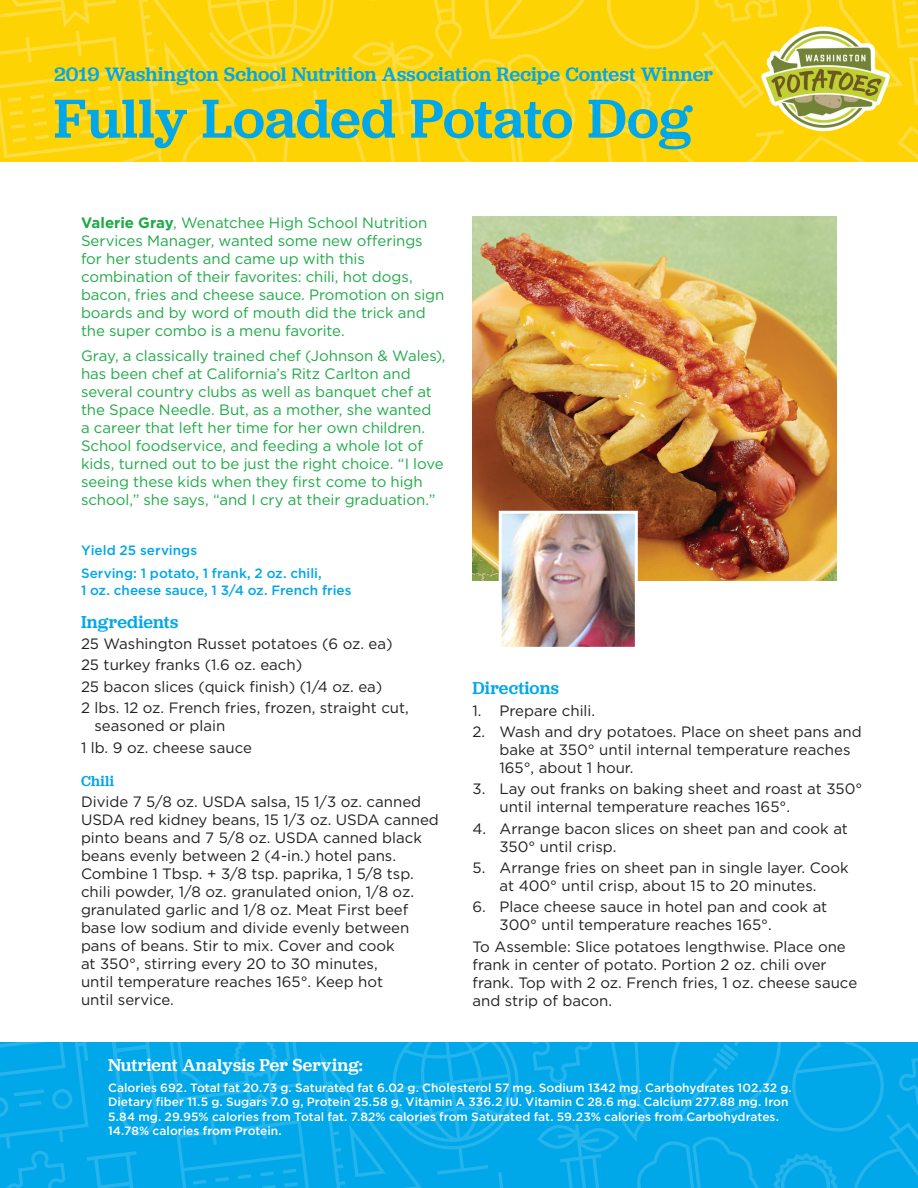
<style>
.page{position:relative;width:918px;height:1188px;background:#fff}
.page>*{position:absolute;margin:0;border:0;box-sizing:border-box;transform-origin:0 0}
.Headline_1{font:500 57px "Jubilat";color:#00a7e9}
.Page_Title{font:500 20.25px "Jubilat";letter-spacing:.005em;color:#00a7e9}
.Nutritional_Analysis{font:500 18px "Jubilat";letter-spacing:.01em;color:#fff}
.Subhead_2{font:500 18px "Jubilat";letter-spacing:.01em;color:#00a7e9}
.Ingredients{font:15px/18px "Gotham";color:#231f20}
.Intro_Copy_1{font:15px/18px "Gotham";letter-spacing:-.005em;color:#1faa48}
.Directions{font:15px/18px "Gotham";color:#231f20}
.Subhead_2-2{font:500 15px "Jubilat";letter-spacing:.015em;color:#00a7e9}
.Yield_Serving{font:500 13.5px/16.5px "Gotham";color:#00a7e9}
.Nutritional_Analysis-2{font:500 12px/14.4px "Gotham";color:#fff}
.s1{font-weight:700}
</style>
<div class="page">
<svg style="left:0;top:1043px;width:314px;height:145px;background:#05a8e9"></svg>
<svg style="left:320px;top:1043px;width:598px;height:145px;background:#05a8e9"></svg>
<svg style="left:0;top:0;width:918px;height:162px;background:#fed40c"></svg>
<img style="left:761px;top:27px;width:130px;height:105px">
<img style="left:472px;top:216px;width:365px;height:364px">
<img style="left:503px;top:515px;width:131px;height:131px">
<div style="left:499px;top:511px;width:139px;height:139px;border:3px solid #fff"></div>
<p class="Page_Title" style="left:54px;top:61px;width:661px">2019 Washington School Nutrition Association Recipe Contest Winner</p>
<p class="Headline_1" style="left:54px;top:81px;width:638px">Fully Loaded Potato Dog</p>
<p class="Intro_Copy_1" style="left:81px;top:213px;width:365px"><span class="s1">Valerie Gray</span>, Wenatchee High School Nutrition Services Manager, wanted some new offerings for her students and came up with this combination of their favorites: chili, hot dogs, bacon, fries and cheese sauce. Promotion on sign boards and by word of mouth did the trick and the super combo is a menu favorite.</p>
<p class="Intro_Copy_1" style="left:81px;top:346px;width:366px">Gray, a classically trained chef (Johnson &amp; Wales), has been chef at California’s Ritz Carlton and several country clubs as well as banquet chef at the Space Needle. But, as a mother, she wanted<br>a career that left her time for her own children.<br>School foodservice, and feeding a whole lot of kids, turned out to be just the right choice. “I love seeing these kids when they first come to high school,” she says, “and I cry at their graduation.”</p>
<p class="Yield_Serving" style="left:81px;top:542px;width:118px">Yield 25 servings</p>
<p class="Yield_Serving" style="left:81px;top:565px;width:272px">Serving: 1 potato, 1 frank, 2 oz. chili,<br>1 oz. cheese sauce, 1 3/4 oz. French fries</p>
<p class="Subhead_2" style="left:81px;top:610px;width:99px">Ingredients</p>
<p class="Ingredients" style="left:81px;top:634px;width:313px">25 Washington Russet potatoes (6 oz. ea)</p>
<p class="Ingredients" style="left:81px;top:656px;width:223px">25 turkey franks (1.6 oz. each)</p>
<p class="Ingredients" style="left:81px;top:677px;width:303px">25 bacon slices (quick finish) (1/4 oz. ea)</p>
<p class="Ingredients" style="left:94px;top:699px;width:316px;text-indent:-14px">2 lbs. 12 oz. French fries, frozen, straight cut, seasoned or plain</p>
<p class="Ingredients" style="left:81px;top:738px;width:172px">1 lb. 9 oz. cheese sauce</p>
<p class="Subhead_2-2" style="left:81px;top:771px;width:35px">Chili</p>
<p class="Ingredients" style="left:81px;top:792px;width:359px">Divide 7 5/8 oz. USDA salsa, 15 1/3 oz. canned USDA red kidney beans, 15 1/3 oz. USDA canned pinto beans and 7 5/8 oz. USDA canned black beans evenly between 2 (4-in.) hotel pans.<br>Combine 1 Tbsp. + 3/8 tsp. paprika, 1 5/8 tsp. chili powder, 1/8 oz. granulated onion, 1/8 oz. granulated garlic and 1/8 oz. Meat First beef base low sodium and divide evenly between pans of beans. Stir to mix. Cover and cook<br>at 350°, stirring every 20 to 30 minutes,<br>until temperature reaches 165°. Keep hot<br>until service.</p>
<p class="Subhead_2" style="left:472px;top:676px;width:88px">Directions</p>
<p class="Ingredients" style="left:472px;top:701px;width:124px">1. Prepare chili.</p>
<p class="Ingredients" style="left:500px;top:722px;width:364px;text-indent:-27px">2. Wash and dry potatoes. Place on sheet pans and bake at 350° until internal temperature reaches<br>165°, about 1 hour.</p>
<p class="Ingredients" style="left:500px;top:780px;width:364px;text-indent:-27px">3. Lay out franks on baking sheet and roast at 350° until internal temperature reaches 165°.</p>
<p class="Ingredients" style="left:500px;top:819px;width:350px;text-indent:-27px">4. Arrange bacon slices on sheet pan and cook at<br>350° until crisp.</p>
<p class="Ingredients" style="left:472px;top:858px;width:378px;text-align:center">5. Arrange fries on sheet pan in single layer. Cook at 400° until crisp, about 15 to 20 minutes.</p>
<p class="Ingredients" style="left:500px;top:898px;width:329px;text-indent:-27px">6. Place cheese sauce in hotel pan and cook at<br>300° until temperature reaches 165°.</p>
<p class="Directions" style="left:472px;top:937px;width:386px">To Assemble: Slice potatoes lengthwise. Place one frank in center of potato. Portion 2 oz. chili over frank. Top with 2 oz. French fries, 1 oz. cheese sauce and strip of bacon.</p>
<p class="Nutritional_Analysis" style="left:108px;top:1053px;width:256px">Nutrient Analysis Per Serving:</p>
<p class="Nutritional_Analysis-2" style="left:108px;top:1080px;width:685px">Calories 692. Total fat 20.73 g. Saturated fat 6.02 g. Cholesterol 57 mg. Sodium 1342 mg. Carbohydrates 102.32 g.<br>Dietary fiber 11.5 g. Sugars 7.0 g, Protein 25.58 g. Vitamin A 336.2 IU. Vitamin C 28.6 mg. Calcium 277.88 mg. Iron 5.84 mg. 29.95% calories from Total fat. 7.82% calories from Saturated fat. 59.23% calories from Carbohydrates.<br>14.78% calories from Protein.</p>
</div>
